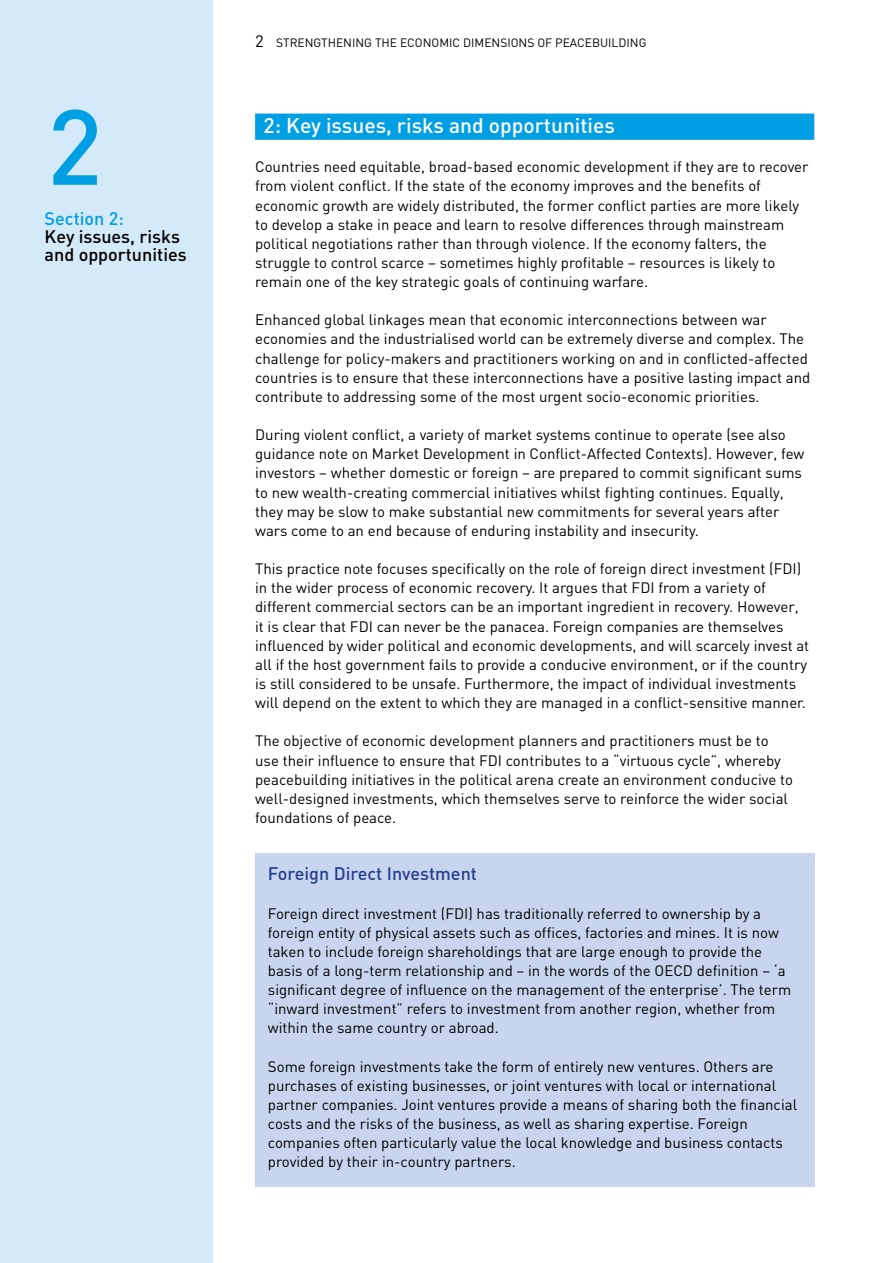
<style>
.page{position:relative;width:893px;height:1263px;background:#fff}
.page>*{position:absolute;margin:0;border:0;box-sizing:border-box;transform-origin:0 0}
.t1{font:500 105px "DIN";color:#009ee2}
.t2{font:500 21px "DIN";color:#fff}
.t3{font:500 18px/18px "DIN";color:#000}
.t4{font:500 18px "DIN";color:#25408f}
.t5{font:500 18px "DIN";color:#009ee2}
.t6{font:15px/19.2px "DIN";color:#000}
.t7{font:12px "DIN";color:#000}
.s1{font-size:16.5px}
</style>
<div class="page">
<div style="left:0;top:0;width:213px;height:1263px;background:#d4eaf9"></div>
<div style="left:255px;top:852px;width:559px;height:334px;background:#c7d6ee"></div>
<div style="left:255px;top:114px;width:559px;height:26px;background:#009ee2"></div>
<h1 class="t1" style="left:47px;top:80px;width:57px">2</h1>
<p class="t5" style="left:45px;top:207px;width:81px">Section 2:</p>
<p class="t3" style="left:45px;top:227px;width:144px">Key issues, risks and opportunities</p>
<p class="t7" style="left:255px;top:36px;width:393px"><span class="s1">2</span> STRENGTHENING THE ECONOMIC DIMENSIONS OF PEACEBUILDING</p>
<h2 class="t2" style="left:264px;top:112px;width:353px">2: Key issues, risks and opportunities</h2>
<p class="t6" style="left:255px;top:157px;width:555px">Countries need equitable, broad-based economic development if they are to recover from violent conflict. If the state of the economy improves and the benefits of economic growth are widely distributed, the former conflict parties are more likely to develop a stake in peace and learn to resolve differences through mainstream political negotiations rather than through violence. If the economy falters, the struggle to control scarce – sometimes highly profitable – resources is likely to remain one of the key strategic goals of continuing warfare.</p>
<p class="t6" style="left:255px;top:310px;width:557px">Enhanced global linkages mean that economic interconnections between war economies and the industrialised world can be extremely diverse and complex. The challenge for policy-makers and practitioners working on and in conflicted-affected countries is to ensure that these interconnections have a positive lasting impact and contribute to addressing some of the most urgent socio-economic priorities.</p>
<p class="t6" style="left:255px;top:425px;width:551px">During violent conflict, a variety of market systems continue to operate (see also guidance note on Market Development in Conflict-Affected Contexts). However, few investors – whether domestic or foreign – are prepared to commit significant sums to new wealth-creating commercial initiatives whilst fighting continues. Equally, they may be slow to make substantial new commitments for several years after wars come to an end because of enduring instability and insecurity.</p>
<p class="t6" style="left:255px;top:559px;width:556px">This practice note focuses specifically on the role of foreign direct investment (FDI) in the wider process of economic recovery. It argues that FDI from a variety of different commercial sectors can be an important ingredient in recovery. However, it is clear that FDI can never be the panacea. Foreign companies are themselves influenced by wider political and economic developments, and will scarcely invest at all if the host government fails to provide a conducive environment, or if the country is still considered to be unsafe. Furthermore, the impact of individual investments will depend on the extent to which they are managed in a conflict-sensitive manner.</p>
<p class="t6" style="left:255px;top:731px;width:539px">The objective of economic development planners and practitioners must be to use their influence to ensure that FDI contributes to a “virtuous cycle”, whereby peacebuilding initiatives in the political arena create an environment conducive to well-designed investments, which themselves serve to reinforce the wider social foundations of peace.</p>
<p class="t4" style="left:268px;top:862px;width:211px">Foreign Direct Investment</p>
<p class="t6" style="left:268px;top:903px;width:525px">Foreign direct investment (FDI) has traditionally referred to ownership by a foreign entity of physical assets such as offices, factories and mines. It is now taken to include foreign shareholdings that are large enough to provide the basis of a long-term relationship and – in the words of the OECD definition – ‘a significant degree of influence on the management of the enterprise’. The term “inward investment” refers to investment from another region, whether from within the same country or abroad.</p>
<p class="t6" style="left:268px;top:1056px;width:531px">Some foreign investments take the form of entirely new ventures. Others are purchases of existing businesses, or joint ventures with local or international partner companies. Joint ventures provide a means of sharing both the financial costs and the risks of the business, as well as sharing expertise. Foreign companies often particularly value the local knowledge and business contacts provided by their in-country partners.</p>
</div>
